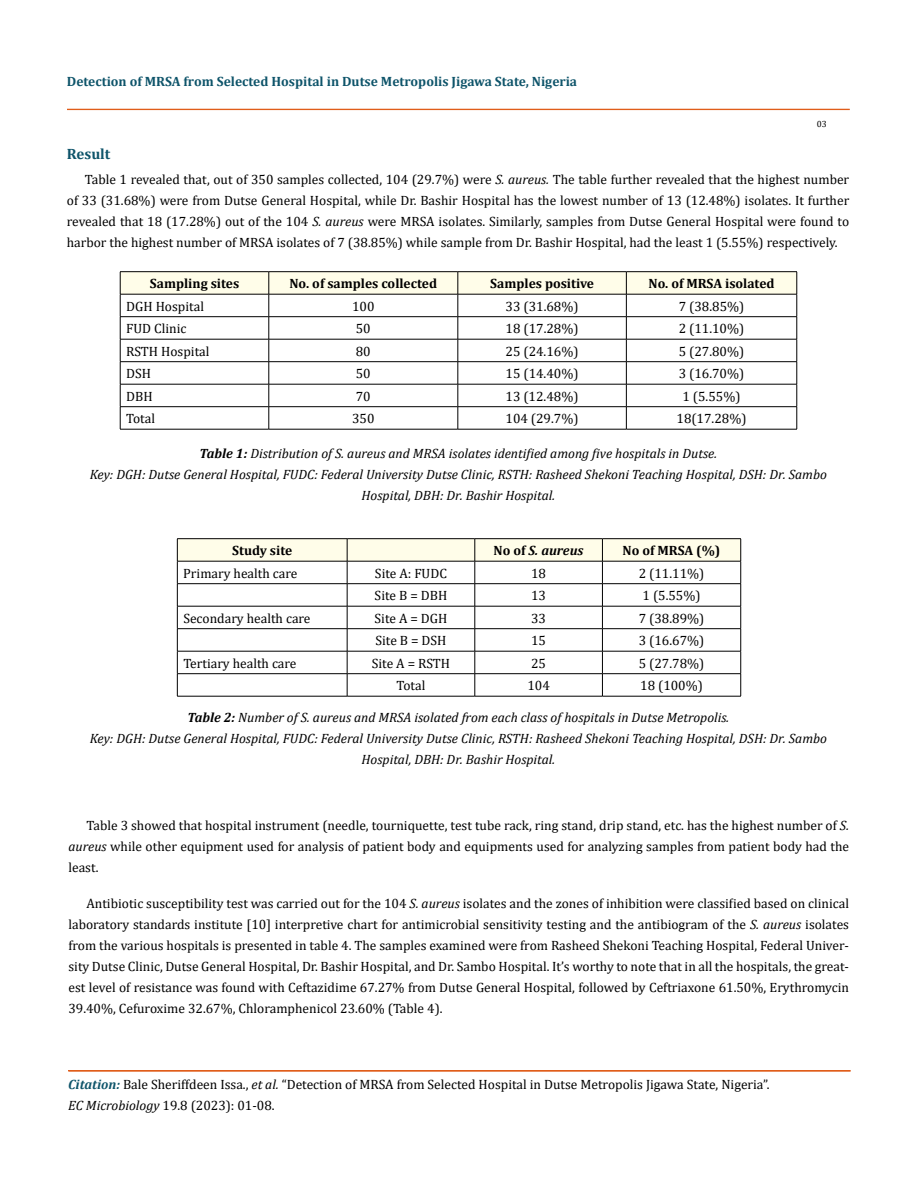
<style>
.page{position:relative;width:917px;height:1188px;background:#fff}
.page>*{position:absolute;margin:0;border:0;box-sizing:border-box;transform-origin:0 0}
.t1{font:700 15px "Cambria";color:#0e546a}
.t2{font:13.5px/21px "Cambria";color:#000;text-align:justify}
.t3{font:italic 13.5px/21px "Cambria";color:#000;text-align:center}
.t4{font:700 13.5px "Cambria";color:#000}
.t5{font:700 13.5px "Cambria";color:#0e546a}
.t6{font:italic 700 13.5px "Cambria";color:#000}
.t7{font:9px "Cambria";color:#000}
.s1{font-style:italic}
.s2{font-weight:700}
.s3{font-style:normal}
.s4{font-weight:700;font-style:italic;color:#0e546a}
</style>
<div class="page">
<div style="left:67px;top:109px;width:782px;height:1px;border:1px solid #e05d1a"></div>
<hr style="left:120px;top:271px;width:149px;height:1px;background:#000">
<hr style="left:269px;top:271px;width:189px;height:1px;background:#000">
<hr style="left:458px;top:271px;width:168px;height:1px;background:#000">
<hr style="left:626px;top:271px;width:171px;height:1px;background:#000">
<svg style="left:120px;top:272px;width:677px;height:157px"></svg>
<hr style="left:120px;top:429px;width:149px;height:1px;background:#000">
<hr style="left:269px;top:429px;width:189px;height:1px;background:#000">
<hr style="left:458px;top:429px;width:168px;height:1px;background:#000">
<hr style="left:626px;top:429px;width:171px;height:1px;background:#000">
<hr style="left:177px;top:538px;width:170px;height:1px;background:#000">
<hr style="left:347px;top:538px;width:128px;height:1px;background:#000">
<hr style="left:475px;top:538px;width:127px;height:1px;background:#000">
<hr style="left:602px;top:538px;width:139px;height:1px;background:#000">
<svg style="left:177px;top:539px;width:564px;height:157px"></svg>
<hr style="left:177px;top:696px;width:170px;height:1px;background:#000">
<hr style="left:347px;top:696px;width:128px;height:1px;background:#000">
<hr style="left:475px;top:696px;width:127px;height:1px;background:#000">
<hr style="left:602px;top:696px;width:139px;height:1px;background:#000">
<p class="t5" style="left:67px;top:72px;width:512px">Detection of MRSA from Selected Hospital in Dutse Metropolis Jigawa State, Nigeria</p>
<p class="t7" style="left:816px;top:118px;width:11px">03</p>
<p class="t1" style="left:67px;top:143px;width:45px">Result</p>
<p class="t2" style="left:67px;top:169px;width:784px;text-indent:18px">Table 1 revealed that, out of 350 samples collected, 104 (29.7%) were <span class="s1">S. aureus.</span> The table further revealed that the highest number of 33 (31.68%) were from Dutse General Hospital, while Dr. Bashir Hospital has the lowest number of 13 (12.48%) isolates. It further revealed that 18 (17.28%) out of the 104 <span class="s1">S. aureus</span> were MRSA isolates. Similarly, samples from Dutse General Hospital were found to harbor the highest number of MRSA isolates of 7 (38.85%) while sample from Dr. Bashir Hospital, had the least 1 (5.55%) respectively.</p>
<p class="t4" style="left:150px;top:274px;width:91px">Sampling sites</p>
<p class="t4" style="left:289px;top:274px;width:149px">No. of samples collected</p>
<p class="t4" style="left:490px;top:274px;width:105px">Samples positive</p>
<p class="t4" style="left:648px;top:274px;width:128px">No. of MRSA isolated</p>
<p class="t2" style="left:126px;top:296px;width:79px">DGH Hospital</p>
<p class="t2" style="left:352px;top:296px;width:24px">100</p>
<p class="t2" style="left:505px;top:296px;width:74px">33 (31.68%)</p>
<p class="t2" style="left:678px;top:296px;width:67px">7 (38.85%)</p>
<p class="t2" style="left:126px;top:318px;width:62px">FUD Clinic</p>
<p class="t2" style="left:356px;top:318px;width:16px">50</p>
<p class="t2" style="left:505px;top:318px;width:74px">18 (17.28%)</p>
<p class="t2" style="left:678px;top:318px;width:67px">2 (11.10%)</p>
<p class="t2" style="left:126px;top:341px;width:85px">RSTH Hospital</p>
<p class="t2" style="left:356px;top:341px;width:16px">80</p>
<p class="t2" style="left:505px;top:341px;width:74px">25 (24.16%)</p>
<p class="t2" style="left:678px;top:341px;width:67px">5 (27.80%)</p>
<p class="t2" style="left:126px;top:363px;width:26px">DSH</p>
<p class="t2" style="left:356px;top:363px;width:16px">50</p>
<p class="t2" style="left:505px;top:363px;width:74px">15 (14.40%)</p>
<p class="t2" style="left:678px;top:363px;width:67px">3 (16.70%)</p>
<p class="t2" style="left:126px;top:386px;width:28px">DBH</p>
<p class="t2" style="left:356px;top:386px;width:16px">70</p>
<p class="t2" style="left:505px;top:386px;width:74px">13 (12.48%)</p>
<p class="t2" style="left:682px;top:386px;width:59px">1 (5.55%)</p>
<p class="t2" style="left:126px;top:408px;width:30px">Total</p>
<p class="t2" style="left:352px;top:408px;width:24px">350</p>
<p class="t2" style="left:505px;top:408px;width:74px">104 (29.7%)</p>
<p class="t2" style="left:676px;top:408px;width:71px">18(17.28%)</p>
<p class="t3" style="left:90px;top:443px;width:738px"><span class="s2">Table 1:</span> Distribution of S. aureus and MRSA isolates identified among five hospitals in Dutse.<br>Key: DGH: Dutse General Hospital, FUDC: Federal University Dutse Clinic, RSTH: Rasheed Shekoni Teaching Hospital, DSH: Dr. Sambo<br>Hospital, DBH: Dr. Bashir Hospital.</p>
<p class="t4" style="left:232px;top:541px;width:62px">Study site</p>
<p class="t6" style="left:493px;top:541px;width:91px"><span class="s3">No of</span> S. aureus</p>
<p class="t4" style="left:622px;top:541px;width:99px">No of MRSA (%)</p>
<p class="t2" style="left:183px;top:563px;width:115px">Primary health care</p>
<p class="t2" style="left:375px;top:563px;width:73px">Site A: FUDC</p>
<p class="t2" style="left:531px;top:563px;width:16px">18</p>
<p class="t2" style="left:639px;top:563px;width:67px">2 (11.11%)</p>
<p class="t2" style="left:374px;top:585px;width:74px">Site B = DBH</p>
<p class="t2" style="left:531px;top:585px;width:16px">13</p>
<p class="t2" style="left:642px;top:585px;width:59px">1 (5.55%)</p>
<p class="t2" style="left:183px;top:608px;width:129px">Secondary health care</p>
<p class="t2" style="left:374px;top:608px;width:74px">Site A = DGH</p>
<p class="t2" style="left:531px;top:608px;width:16px">33</p>
<p class="t2" style="left:639px;top:608px;width:67px">7 (38.89%)</p>
<p class="t2" style="left:375px;top:630px;width:73px">Site B = DSH</p>
<p class="t2" style="left:531px;top:630px;width:16px">15</p>
<p class="t2" style="left:639px;top:630px;width:67px">3 (16.67%)</p>
<p class="t2" style="left:183px;top:653px;width:115px">Tertiary health care</p>
<p class="t2" style="left:372px;top:653px;width:80px">Site A = RSTH</p>
<p class="t2" style="left:531px;top:653px;width:16px">25</p>
<p class="t2" style="left:639px;top:653px;width:67px">5 (27.78%)</p>
<p class="t2" style="left:396px;top:675px;width:30px">Total</p>
<p class="t2" style="left:527px;top:675px;width:24px">104</p>
<p class="t2" style="left:640px;top:675px;width:64px">18 (100%)</p>
<p class="t3" style="left:90px;top:706px;width:738px"><span class="s2">Table 2:</span> Number of S. aureus and MRSA isolated from each class of hospitals in Dutse Metropolis.<br>Key: DGH: Dutse General Hospital, FUDC: Federal University Dutse Clinic, RSTH: Rasheed Shekoni Teaching Hospital, DSH: Dr. Sambo<br>Hospital, DBH: Dr. Bashir Hospital.</p>
<p class="t2" style="left:68px;top:814px;width:782px;text-indent:18px">Table 3 showed that hospital instrument (needle, tourniquette, test tube rack, ring stand, drip stand, etc. has the highest number of <span class="s1">S. aureus</span> while other equipment used for analysis of patient body and equipments used for analyzing samples from patient body had the least.</p>
<p class="t2" style="left:68px;top:892px;width:782px;text-indent:18px">Antibiotic susceptibility test was carried out for the 104 <span class="s1">S. aureus</span> isolates and the zones of inhibition were classified based on clinical laboratory standards institute [10] interpretive chart for antimicrobial sensitivity testing and the antibiogram of the <span class="s1">S. aureus</span> isolates from the various hospitals is presented in table 4. The samples examined were from Rasheed Shekoni Teaching Hospital, Federal Univer&shy;sity Dutse Clinic, Dutse General Hospital, Dr. Bashir Hospital, and Dr. Sambo Hospital. It’s worthy to note that in all the hospitals, the great&shy;est level of resistance was found with Ceftazidime 67.27% from Dutse General Hospital, followed by Ceftriaxone 61.50%, Erythromycin 39.40%, Cefuroxime 32.67%, Chloramphenicol 23.60% (Table 4).</p>
<p class="t2" style="left:68px;top:1074px;width:702px"><span class="s4">Citation:</span> Bale Sheriffdeen Issa., <span class="s1">et al.</span> “Detection of MRSA from Selected Hospital in Dutse Metropolis Jigawa State, Nigeria”.<br><span class="s1">EC Microbiology</span> 19.8 (2023): 01-08.</p>
</div>
